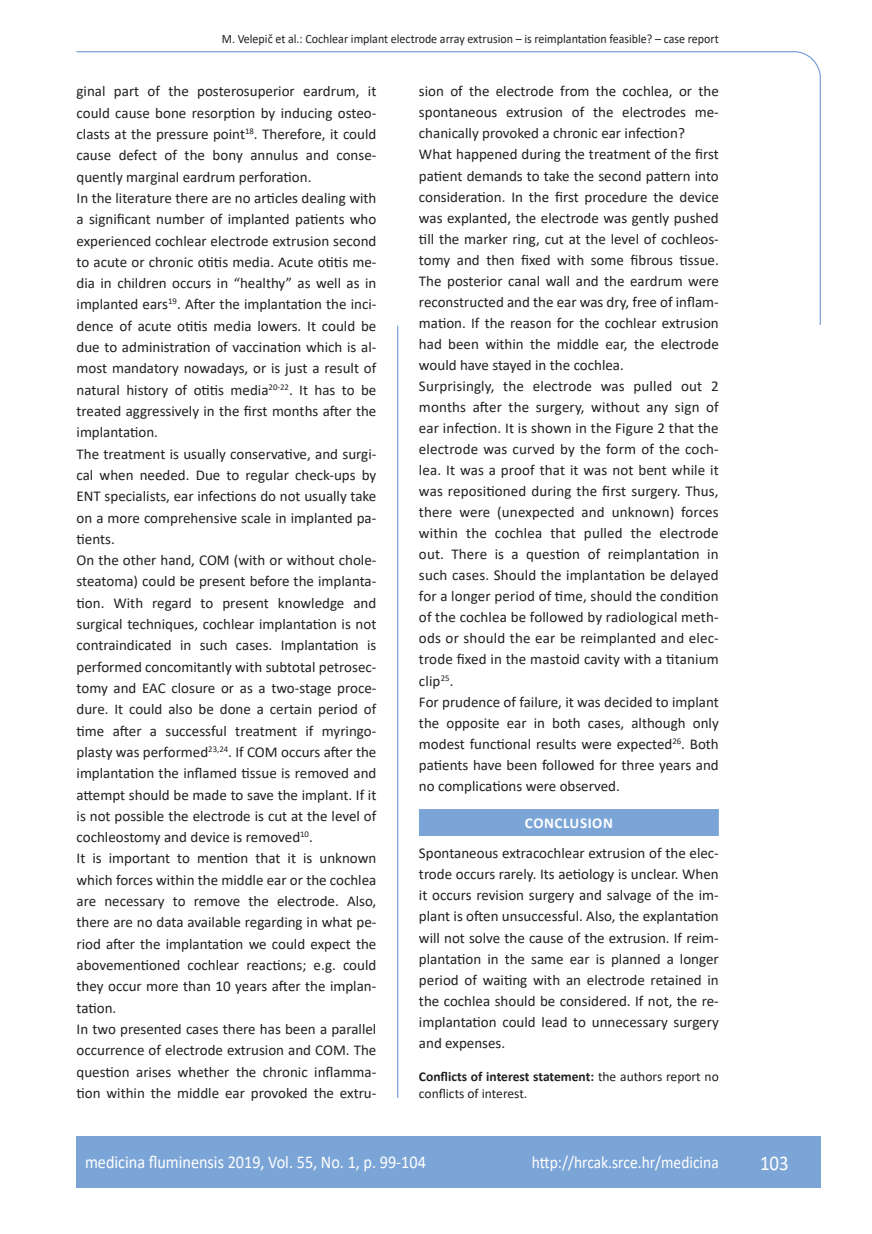
<style>
.page{position:relative;width:872px;height:1234px;background:#fff}
.page>*{position:absolute;margin:0;border:0;box-sizing:border-box;transform-origin:0 0}
.t1{font:21px "Calibri";color:#fff;scale:.9 1}
.t2{font:18px "Calibri";color:#fff;scale:.9 1}
.t3{font:17.25px "Calibri";color:#fff;scale:.9 1}
.osnovni_tekst{font:15px/21.3px "Calibri";color:#231f20;text-align:justify}
.naslov_ruler{font:700 15px "Calibri";letter-spacing:.04em;color:#fff}
.izjava{font:13.5px/16.5px "Calibri";color:#231f20}
.glava{font:12.75px "Calibri";color:#231f20;scale:.94 1}
.s1{font-weight:700}
</style>
<div class="page">
<svg style="left:76px;top:51px;width:745px;height:275px"></svg>
<hr style="left:397px;top:325px;width:1px;height:772px;background:#7ca5d7">
<div style="left:77px;top:1135px;width:744px;height:51px;background:#7ca5d7"></div>
<div style="left:419px;top:808px;width:300px;height:27px;background:#7ca5d7"></div>
<p class="glava" style="left:222px;top:29px;width:530px">M. Velepič et al.: Cochlear implant electrode array extrusion – is reimplantation feasible? – case report</p>
<p class="osnovni_tekst" style="left:77px;top:80px;width:301px">ginal part of the posterosuperior eardrum, it could cause bone resorption by inducing osteo&shy;clasts at the pressure point<sup>18</sup>. Therefore, it could cause defect of the bony annulus and conse&shy;quently marginal eardrum perforation.</p>
<p class="osnovni_tekst" style="left:77px;top:187px;width:301px">In the literature there are no articles dealing with a significant number of implanted patients who experienced cochlear electrode extrusion second to acute or chronic otitis media. Acute otitis me&shy;dia in children occurs in “healthy” as well as in implanted ears<sup>19</sup>. After the implantation the inci&shy;dence of acute otitis media lowers. It could be due to administration of vaccination which is al&shy;most mandatory nowadays, or is just a result of natural history of otitis media<sup>20-22</sup>. It has to be treated aggressively in the first months after the implantation.</p>
<p class="osnovni_tekst" style="left:77px;top:442px;width:301px">The treatment is usually conservative, and surgi&shy;cal when needed. Due to regular check-ups by ENT specialists, ear infections do not usually take on a more comprehensive scale in implanted pa&shy;tients.</p>
<p class="osnovni_tekst" style="left:77px;top:549px;width:301px">On the other hand, COM (with or without chole&shy;steatoma) could be present before the implanta&shy;tion. With regard to present knowledge and surgical techniques, cochlear implantation is not contraindicated in such cases. Implantation is performed concomitantly with subtotal petrosec&shy;tomy and EAC closure or as a two-stage proce&shy;dure. It could also be done a certain period of time after a successful treatment if myringo&shy;plasty was performed<sup>23,24</sup>. If COM occurs after the implantation the inflamed tissue is removed and attempt should be made to save the implant. If it is not possible the electrode is cut at the level of cochleostomy and device is removed<sup>10</sup>.</p>
<p class="osnovni_tekst" style="left:77px;top:847px;width:301px">It is important to mention that it is unknown which forces within the middle ear or the cochlea are necessary to remove the electrode. Also, there are no data available regarding in what pe&shy;riod after the implantation we could expect the abovementioned cochlear reactions; e.g. could they occur more than 10 years after the implan&shy;tation.</p>
<p class="osnovni_tekst" style="left:77px;top:1017px;width:301px">In two presented cases there has been a parallel occurrence of electrode extrusion and COM. The question arises whether the chronic inflamma&shy;tion within the middle ear provoked the extru-</p>
<p class="osnovni_tekst" style="left:419px;top:80px;width:301px">sion of the electrode from the cochlea, or the spontaneous extrusion of the electrodes me&shy;chanically provoked a chronic ear infection?</p>
<p class="osnovni_tekst" style="left:419px;top:144px;width:301px">What happened during the treatment of the first patient demands to take the second pattern into consideration. In the first procedure the device was explanted, the electrode was gently pushed till the marker ring, cut at the level of cochleos&shy;tomy and then fixed with some fibrous tissue.<br>The posterior canal wall and the eardrum were reconstructed and the ear was dry, free of inflam&shy;mation. If the reason for the cochlear extrusion had been within the middle ear, the electrode would have stayed in the cochlea.</p>
<p class="osnovni_tekst" style="left:419px;top:375px;width:301px">Surprisingly, the electrode was pulled out 2 months after the surgery, without any sign of ear infection. It is shown in the Figure 2 that the electrode was curved by the form of the coch&shy;lea. It was a proof that it was not bent while it was repositioned during the first surgery. Thus, there were (unexpected and unknown) forces within the cochlea that pulled the electrode out. There is a question of reimplantation in such cases. Should the implantation be delayed for a longer period of time, should the condition of the cochlea be followed by radiological meth&shy;ods or should the ear be reimplanted and elec&shy;trode fixed in the mastoid cavity with a titanium clip<sup>25</sup>.</p>
<p class="osnovni_tekst" style="left:419px;top:690px;width:301px">For prudence of failure, it was decided to implant the opposite ear in both cases, although only modest functional results were expected<sup>26</sup>. Both patients have been followed for three years and no complications were observed.</p>
<p class="naslov_ruler" style="left:525px;top:812px;width:89px">CONCLUSION</p>
<p class="osnovni_tekst" style="left:419px;top:842px;width:301px">Spontaneous extracochlear extrusion of the elec&shy;trode occurs rarely. Its aetiology is unclear. When it occurs revision surgery and salvage of the im&shy;plant is often unsuccessful. Also, the explantation will not solve the cause of the extrusion. If reim&shy;plantation in the same ear is planned a longer period of waiting with an electrode retained in the cochlea should be considered. If not, the re&shy;implantation could lead to unnecessary surgery and expenses.</p>
<p class="izjava" style="left:419px;top:1067px;width:301px"><span class="s1">Conflicts of interest statement:</span> the authors report no conflicts of interest.</p>
<p class="t2" style="left:85px;top:1149px;width:380px">medicina fluminensis 2019, Vol. 55, No. 1, p. 99-104</p>
<p class="t3" style="left:532px;top:1150px;width:209px">http://hrcak.srce.hr/medicina</p>
<p class="t1" style="left:760px;top:1147px;width:33px">103</p>
</div>
